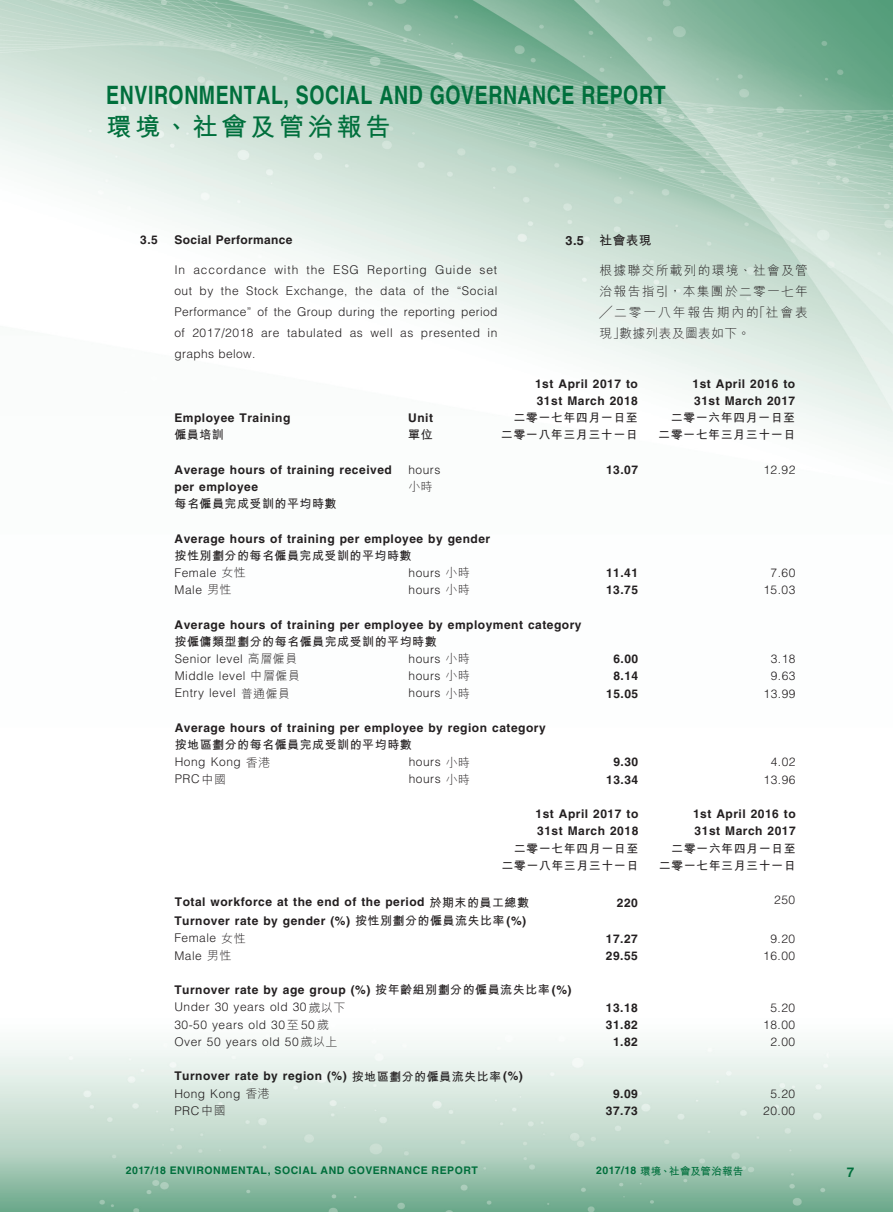
<style>
.page{position:relative;width:893px;height:1212px;background:#fff}
.page>*{position:absolute;margin:0;border:0;box-sizing:border-box;transform-origin:0 0}
.t1{font:700 25.5px "M Hei HK";letter-spacing:.13em;color:#006f3c}
.t2{font:700 25.35px "Helvetica";letter-spacing:.03em;color:#006f3c;scale:.77 1}
.t3{font:700 13.5px "Helvetica";color:#006f3c}
.t4{font:300 12.75px/21px "M Hei HK";letter-spacing:.1em;color:#231f20;text-align:justify}
.t5{font:700 12.75px "M Hei HK";color:#231f20}
.t6{font:700 12px/17.2px "Helvetica";letter-spacing:.04em;color:#231f20}
.t7{font:300 12px/21px "Helvetica";letter-spacing:.04em;color:#231f20;text-align:justify}
.t8{font:700 12px/17.2px "M Hei HK";letter-spacing:.04em;color:#231f20;text-align:right}
.t9{font:300 12px "M Hei HK";color:#231f20}
.t10{font:700 10.5px "Helvetica";letter-spacing:.05em;color:#006f3c}
.t11{font:700 10.5px "M Hei HK";letter-spacing:.02em;color:#006f3c}
.s1{font-family:"Helvetica"}
.s2{font-family:"M Hei HK"}
.s3{font-weight:300}
.s4{font-family:"M Hei HK";font-weight:300}
</style>
<div class="page">
<img style="left:0;top:0;width:893px;height:1212px">
<h2 class="t2" style="left:106px;top:80px;width:673px">Environmental, social and Governance REPORT</h2>
<h1 class="t1" style="left:106px;top:108px;width:286px">環境、社會及管治報告</h1>
<p class="t6" style="left:140px;top:231px;width:19px">3.5</p>
<p class="t6" style="left:174px;top:231px;width:120px">Social Performance</p>
<p class="t7" style="left:174px;top:259px;width:325px">In accordance with the ESG Reporting Guide set out by the Stock Exchange, the data of the “Social Performance” of the Group during the reporting period of 2017/2018 are tabulated as well as presented in graphs below.</p>
<p class="t5" style="left:566px;top:231px;width:88px"><span class="s1">3.5</span> 社會表現</p>
<p class="t4" style="left:600px;top:259px;width:210px">根據聯交所載列的環境、社會及管治報告指引，本集團於二零一七年╱二零一八年報告期內的「社會表現」數據列表及圖表如下。</p>
<p class="t6" style="left:174px;top:409px;width:118px">Employee Training</p>
<p class="t8" style="left:174px;top:425px;width:51px">僱員培訓</p>
<p class="t6" style="left:174px;top:461px;width:219px">Average hours of training received per employee</p>
<p class="t8" style="left:174px;top:494px;width:164px">每名僱員完成受訓的平均時數</p>
<p class="t6" style="left:408px;top:409px;width:26px">Unit</p>
<p class="t8" style="left:408px;top:425px;width:26px">單位</p>
<p class="t7" style="left:408px;top:459px;width:34px">hours</p>
<p class="t9" style="left:408px;top:478px;width:26px">小時</p>
<p class="t6" style="left:535px;top:375px;width:104px">1st April 2017 to<br>31st March 2018</p>
<p class="t8" style="left:501px;top:408px;width:139px">二零一七年四月一日至二零一八年三月三十一日</p>
<p class="t6" style="left:692px;top:375px;width:104px">1st April 2016 to<br>31st March 2017</p>
<p class="t8" style="left:658px;top:408px;width:139px">二零一六年四月一日至二零一七年三月三十一日</p>
<p class="t6" style="left:606px;top:461px;width:34px">13.07</p>
<p class="t7" style="left:763px;top:459px;width:34px">12.92</p>
<p class="t6" style="left:175px;top:530px;width:317px">Average hours of training per employee by gender</p>
<p class="t8" style="left:175px;top:546px;width:239px">按性別劃分的每名僱員完成受訓的平均時數</p>
<p class="t7" style="left:175px;top:562px;width:73px">Female <span class="s2">女性</span></p>
<p class="t7" style="left:408px;top:562px;width:63px">hours <span class="s2">小時</span></p>
<p class="t6" style="left:606px;top:564px;width:34px">11.41</p>
<p class="t7" style="left:771px;top:562px;width:26px">7.60</p>
<p class="t7" style="left:175px;top:579px;width:59px">Male <span class="s2">男性</span></p>
<p class="t7" style="left:408px;top:579px;width:63px">hours <span class="s2">小時</span></p>
<p class="t6" style="left:606px;top:581px;width:34px">13.75</p>
<p class="t7" style="left:763px;top:579px;width:34px">15.03</p>
<p class="t6" style="left:175px;top:616px;width:408px">Average hours of training per employee by employment category</p>
<p class="t8" style="left:175px;top:632px;width:264px">按僱傭類型劃分的每名僱員完成受訓的平均時數</p>
<p class="t7" style="left:175px;top:648px;width:124px">Senior level <span class="s2">高層僱員</span></p>
<p class="t7" style="left:409px;top:648px;width:63px">hours <span class="s2">小時</span></p>
<p class="t6" style="left:613px;top:650px;width:26px">6.00</p>
<p class="t7" style="left:771px;top:648px;width:26px">3.18</p>
<p class="t7" style="left:175px;top:665px;width:127px">Middle level <span class="s2">中層僱員</span></p>
<p class="t7" style="left:409px;top:665px;width:63px">hours <span class="s2">小時</span></p>
<p class="t6" style="left:613px;top:667px;width:26px">8.14</p>
<p class="t7" style="left:771px;top:665px;width:26px">9.63</p>
<p class="t7" style="left:175px;top:682px;width:117px">Entry level <span class="s2">普通僱員</span></p>
<p class="t7" style="left:409px;top:682px;width:63px">hours <span class="s2">小時</span></p>
<p class="t6" style="left:606px;top:684px;width:34px">15.05</p>
<p class="t7" style="left:763px;top:683px;width:34px">13.99</p>
<p class="t6" style="left:175px;top:719px;width:372px">Average hours of training per employee by region category</p>
<p class="t8" style="left:175px;top:735px;width:239px">按地區劃分的每名僱員完成受訓的平均時數</p>
<p class="t7" style="left:175px;top:751px;width:97px">Hong Kong <span class="s2">香港</span></p>
<p class="t7" style="left:409px;top:751px;width:63px">hours <span class="s2">小時</span></p>
<p class="t6" style="left:613px;top:753px;width:26px">9.30</p>
<p class="t7" style="left:771px;top:751px;width:26px">4.02</p>
<p class="t7" style="left:175px;top:769px;width:53px">PRC<span class="s2">中國</span></p>
<p class="t7" style="left:409px;top:769px;width:63px">hours <span class="s2">小時</span></p>
<p class="t6" style="left:606px;top:770px;width:34px">13.34</p>
<p class="t7" style="left:764px;top:769px;width:34px">13.96</p>
<p class="t6" style="left:536px;top:805px;width:104px">1st April 2017 to<br>31st March 2018</p>
<p class="t8" style="left:501px;top:839px;width:139px">二零一七年四月一日至二零一八年三月三十一日</p>
<p class="t6" style="left:693px;top:805px;width:104px">1st April 2016 to<br>31st March 2017</p>
<p class="t8" style="left:659px;top:839px;width:139px">二零一六年四月一日至二零一七年三月三十一日</p>
<p class="t6" style="left:175px;top:893px;width:356px">Total workforce at the end of the period <span class="s2">於期末的員工總數</span></p>
<p class="t6" style="left:617px;top:893px;width:23px">220</p>
<p class="t7" style="left:774px;top:889px;width:23px">250</p>
<p class="t6" style="left:174px;top:912px;width:353px">Turnover rate by gender (%) <span class="s2">按性別劃分的僱員流失比率</span> (%)<br><span class="s3">Female</span> <span class="s4">女性</span></p>
<p class="t6" style="left:606px;top:929px;width:34px">17.27</p>
<p class="t7" style="left:770px;top:928px;width:26px">9.20</p>
<p class="t7" style="left:174px;top:945px;width:59px">Male <span class="s2">男性</span></p>
<p class="t6" style="left:606px;top:947px;width:34px">29.55</p>
<p class="t7" style="left:763px;top:945px;width:34px">16.00</p>
<p class="t6" style="left:174px;top:981px;width:399px">Turnover rate by age group (%) <span class="s2">按年齡組別劃分的僱員流失比率</span> (%)<br><span class="s3">Under 30 years old 30</span><span class="s4">歲以下</span></p>
<p class="t6" style="left:606px;top:998px;width:34px">13.18</p>
<p class="t7" style="left:770px;top:997px;width:26px">5.20</p>
<p class="t7" style="left:174px;top:1014px;width:156px">30-50 years old 30<span class="s2">至</span> 50<span class="s2">歲</span></p>
<p class="t6" style="left:606px;top:1016px;width:34px">31.82</p>
<p class="t7" style="left:763px;top:1014px;width:34px">18.00</p>
<p class="t7" style="left:174px;top:1031px;width:165px">Over 50 years old 50<span class="s2">歲以上</span></p>
<p class="t6" style="left:613px;top:1033px;width:26px">1.82</p>
<p class="t7" style="left:770px;top:1031px;width:26px">2.00</p>
<p class="t6" style="left:174px;top:1067px;width:350px">Turnover rate by region (%) <span class="s2">按地區劃分的僱員流失比率</span> (%)<br><span class="s3">Hong Kong</span> <span class="s4">香港</span></p>
<p class="t6" style="left:613px;top:1085px;width:26px">9.09</p>
<p class="t7" style="left:770px;top:1083px;width:26px">5.20</p>
<p class="t7" style="left:174px;top:1100px;width:53px">PRC<span class="s2">中國</span></p>
<p class="t6" style="left:606px;top:1102px;width:34px">37.73</p>
<p class="t7" style="left:763px;top:1100px;width:34px">20.00</p>
<p class="t10" style="left:126px;top:1164px;width:354px">2017/18 Environmental, Social and Governance Report</p>
<p class="t11" style="left:596px;top:1163px;width:149px"><span class="s1">2017/18</span> 環境、社會及管治報告</p>
<p class="t3" style="left:847px;top:1164px;width:9px">7</p>
</div>
